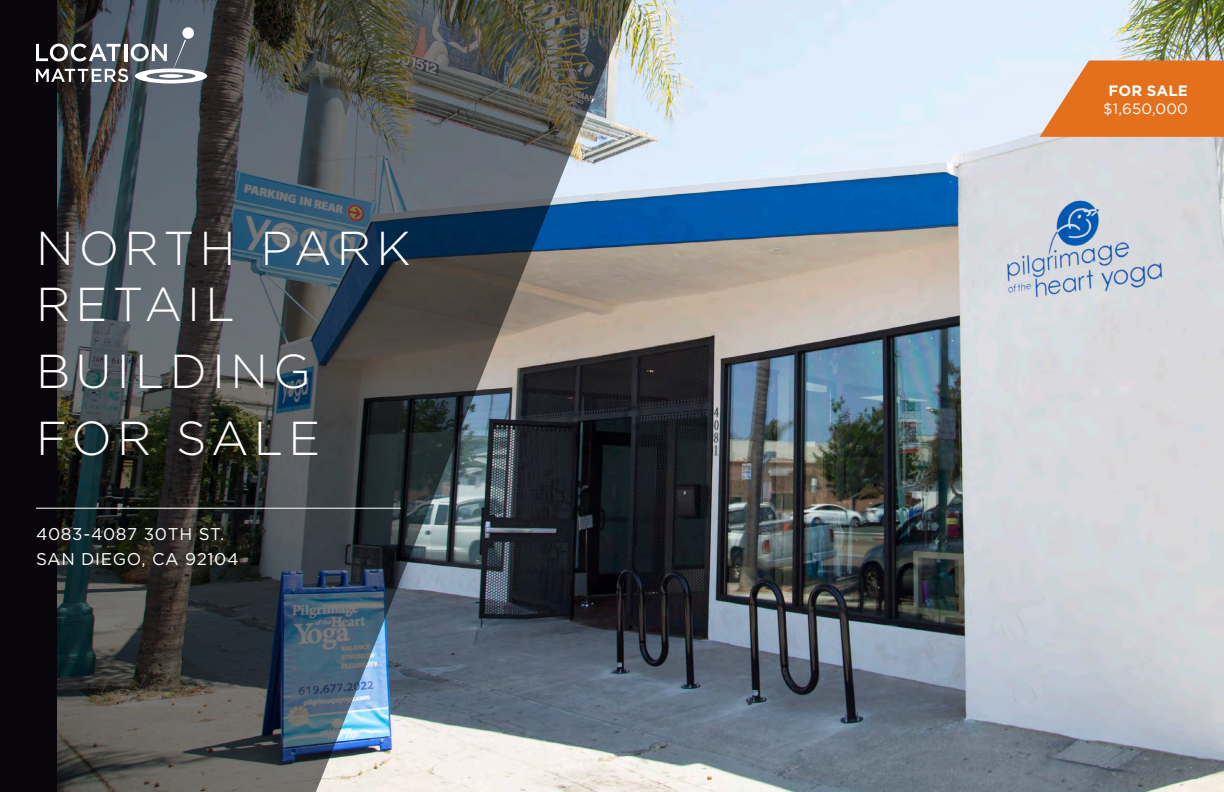
<style>
.page{position:relative;width:1224px;height:792px;background:#fff}
.page>*{position:absolute;margin:0;border:0;box-sizing:border-box;transform-origin:0 0}
.t1{font:300 47.6px/56px "Gotham";letter-spacing:.11em;color:#fff}
.t2{font:17px "Gotham";letter-spacing:.04em;color:#fff}
.Heading_1{font:15px "Gotham";letter-spacing:.01em;color:#fff}
.Heading_1-2{font:700 15px "Gotham";letter-spacing:.01em;color:#fff}
</style>
<div class="page">
<img style="left:632px;top:0;width:592px;height:792px">
<img style="left:0;top:0;width:632px;height:792px">
<svg style="left:36px;top:26px;width:171px;height:57px"></svg>
<svg style="left:1040px;top:61px;width:184px;height:76px;background:#e3803b"></svg>
<hr style="left:36px;top:508px;width:365px;height:1px;background:#fff">
<p class="t1" style="left:36px;top:219px;width:376px">NORTH PARK<br>RETAIL</p>
<p class="t1" style="left:36px;top:342px;width:276px">BUILDING</p>
<p class="t1" style="left:36px;top:409px;width:286px">FOR SALE</p>
<p class="t2" style="left:36px;top:523px;width:190px">4083-4087 30TH ST.</p>
<p class="t2" style="left:36px;top:548px;width:204px">SAN DIEGO, CA 92104</p>
<p class="Heading_1-2" style="left:1108px;top:80px;width:81px">FOR SALE</p>
<p class="Heading_1" style="left:1103px;top:99px;width:86px">$1,650,000</p>
</div>
